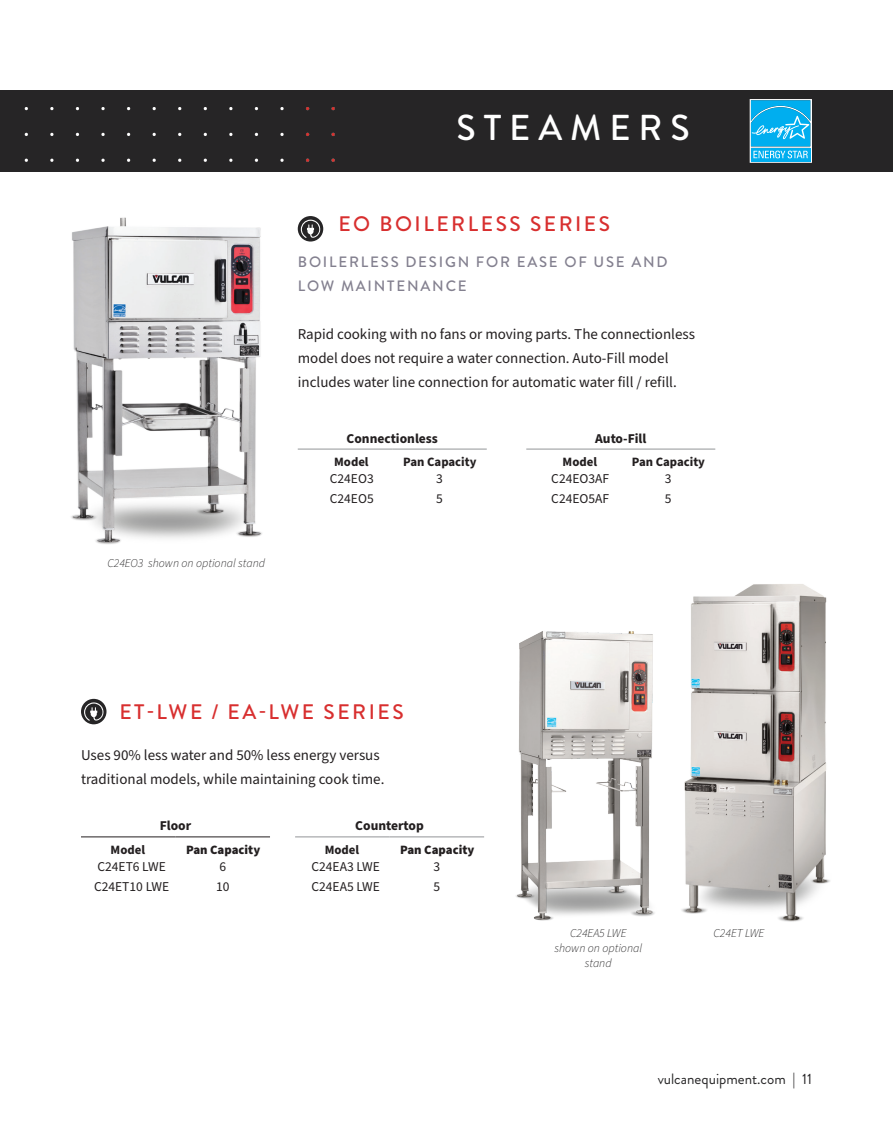
<style>
.page{position:relative;width:893px;height:1127px;background:#fff}
.page>*{position:absolute;margin:0;border:0;box-sizing:border-box;transform-origin:0 0}
.White_Header{font:500 36px "Brandon Grotesque";letter-spacing:.22em;color:#fff}
.Red_Sub_header{font:500 21px "Brandon Grotesque";letter-spacing:.12em;color:#d82f2f}
.Black_body{font:15px/24px "Source Sans Pro";color:#231f20}
.Black_body-2{font:500 15px/24px "Brandon Grotesque";letter-spacing:.12em;color:#83808f}
.t1{font:15px "Brandon Grotesque";color:#262526}
.Chart_Copy_Center{font:13.5px "Source Sans Pro";color:#231f20}
.Chart_white_centered{font:700 13.5px "Source Sans Pro";color:#231f20}
.Chart_Top_bold_centered{font:700 12.75px "Source Sans Pro";color:#231f20}
.Chart_Top_bold_centered-2{font:900 12.75px "Source Sans Pro";color:#231f20}
.photo_caption{font:italic 300 12px/15px "Source Sans Pro";color:#262526;text-align:center}
</style>
<div class="page">
<svg style="left:295px;top:837px;width:189px;height:1px"></svg>
<hr style="left:295px;top:836px;width:95px;height:1px;background:#939598">
<hr style="left:390px;top:836px;width:94px;height:1px;background:#939598">
<svg style="left:81px;top:837px;width:189px;height:1px"></svg>
<hr style="left:81px;top:836px;width:95px;height:1px;background:#231f20">
<hr style="left:176px;top:836px;width:94px;height:1px;background:#231f20">
<svg style="left:298px;top:448px;width:189px;height:1px"></svg>
<hr style="left:298px;top:449px;width:94px;height:1px;background:#939598">
<hr style="left:392px;top:449px;width:95px;height:1px;background:#939598">
<svg style="left:526px;top:448px;width:189px;height:1px"></svg>
<hr style="left:526px;top:449px;width:95px;height:1px;background:#939598">
<hr style="left:621px;top:449px;width:94px;height:1px;background:#939598">
<div style="left:298px;top:216px;width:25px;height:25px;background:#262526;border-radius:50%"></div>
<svg style="left:301px;top:220px;width:19px;height:18px"></svg>
<div style="left:81px;top:699px;width:25px;height:25px;background:#262526;border-radius:50%"></div>
<svg style="left:84px;top:702px;width:20px;height:19px"></svg>
<img style="left:516px;top:631px;width:139px;height:290px">
<img style="left:681px;top:584px;width:149px;height:338px">
<img style="left:71px;top:217px;width:191px;height:327px">
<div style="left:0;top:90px;width:893px;height:81px;background:#262526"></div>
<svg style="left:750px;top:99px;width:62px;height:64px"></svg>
<img style="left:24px;top:107px;width:310px;height:55px">
<p class="White_Header" style="left:456px;top:103px;width:235px">STEAMERS</p>
<p class="Red_Sub_header" style="left:338px;top:209px;width:273px">EO BOILERLESS SERIES</p>
<p class="Black_body-2" style="left:298px;top:250px;width:371px">BOILERLESS DESIGN FOR EASE OF USE AND<br>LOW MAINTENANCE</p>
<p class="Black_body" style="left:298px;top:322px;width:399px">Rapid cooking with no fans or moving parts. The connectionless model does not require a water connection. Auto-Fill model includes water line connection for automatic water fill / refill.</p>
<p class="photo_caption" style="left:107px;top:556px;width:159px">C24EO3 shown on optional stand</p>
<p class="Chart_white_centered" style="left:347px;top:429px;width:93px">Connectionless</p>
<p class="Chart_Top_bold_centered" style="left:334px;top:453px;width:36px">Model</p>
<p class="Chart_Top_bold_centered" style="left:403px;top:453px;width:75px">Pan Capacity</p>
<p class="Chart_Copy_Center" style="left:330px;top:470px;width:45px">C24EO3</p>
<p class="Chart_Copy_Center" style="left:436px;top:470px;width:8px">3</p>
<p class="Chart_Copy_Center" style="left:330px;top:490px;width:45px">C24EO5</p>
<p class="Chart_Copy_Center" style="left:436px;top:490px;width:8px">5</p>
<p class="Red_Sub_header" style="left:119px;top:697px;width:286px">ET-LWE / EA-LWE SERIES</p>
<p class="Black_body" style="left:81px;top:743px;width:305px">Uses 90% less water and 50% less energy versus traditional models, while maintaining cook time.</p>
<p class="Chart_white_centered" style="left:160px;top:817px;width:33px">Floor</p>
<p class="Chart_Top_bold_centered" style="left:111px;top:841px;width:36px">Model</p>
<p class="Chart_Top_bold_centered-2" style="left:186px;top:840px;width:76px">Pan Capacity</p>
<p class="Chart_Copy_Center" style="left:97px;top:857px;width:70px">C24ET6 LWE</p>
<p class="Chart_Copy_Center" style="left:219px;top:857px;width:8px">6</p>
<p class="Chart_Copy_Center" style="left:94px;top:878px;width:77px">C24ET10 LWE</p>
<p class="Chart_Copy_Center" style="left:216px;top:878px;width:15px">10</p>
<p class="Chart_white_centered" style="left:355px;top:817px;width:70px">Countertop</p>
<p class="Chart_Top_bold_centered" style="left:325px;top:841px;width:36px">Model</p>
<p class="Chart_Top_bold_centered-2" style="left:400px;top:840px;width:76px">Pan Capacity</p>
<p class="Chart_Copy_Center" style="left:311px;top:857px;width:70px">C24EA3 LWE</p>
<p class="Chart_Copy_Center" style="left:433px;top:857px;width:8px">3</p>
<p class="Chart_Copy_Center" style="left:311px;top:878px;width:70px">C24EA5 LWE</p>
<p class="Chart_Copy_Center" style="left:433px;top:878px;width:8px">5</p>
<p class="Chart_white_centered" style="left:595px;top:429px;width:53px">Auto-Fill</p>
<p class="Chart_Top_bold_centered" style="left:563px;top:453px;width:36px">Model</p>
<p class="Chart_Top_bold_centered" style="left:632px;top:453px;width:75px">Pan Capacity</p>
<p class="Chart_Copy_Center" style="left:551px;top:470px;width:59px">C24EO3AF</p>
<p class="Chart_Copy_Center" style="left:665px;top:470px;width:8px">3</p>
<p class="Chart_Copy_Center" style="left:551px;top:490px;width:59px">C24EO5AF</p>
<p class="Chart_Copy_Center" style="left:665px;top:490px;width:8px">5</p>
<p class="photo_caption" style="left:570px;top:926px;width:58px">C24EA5 LWE</p>
<p class="photo_caption" style="left:554px;top:941px;width:89px">shown on optional stand</p>
<p class="photo_caption" style="left:713px;top:926px;width:53px">C24ET LWE</p>
<p class="t1" style="left:658px;top:1069px;width:156px">vulcanequipment.com | 11</p>
</div>
